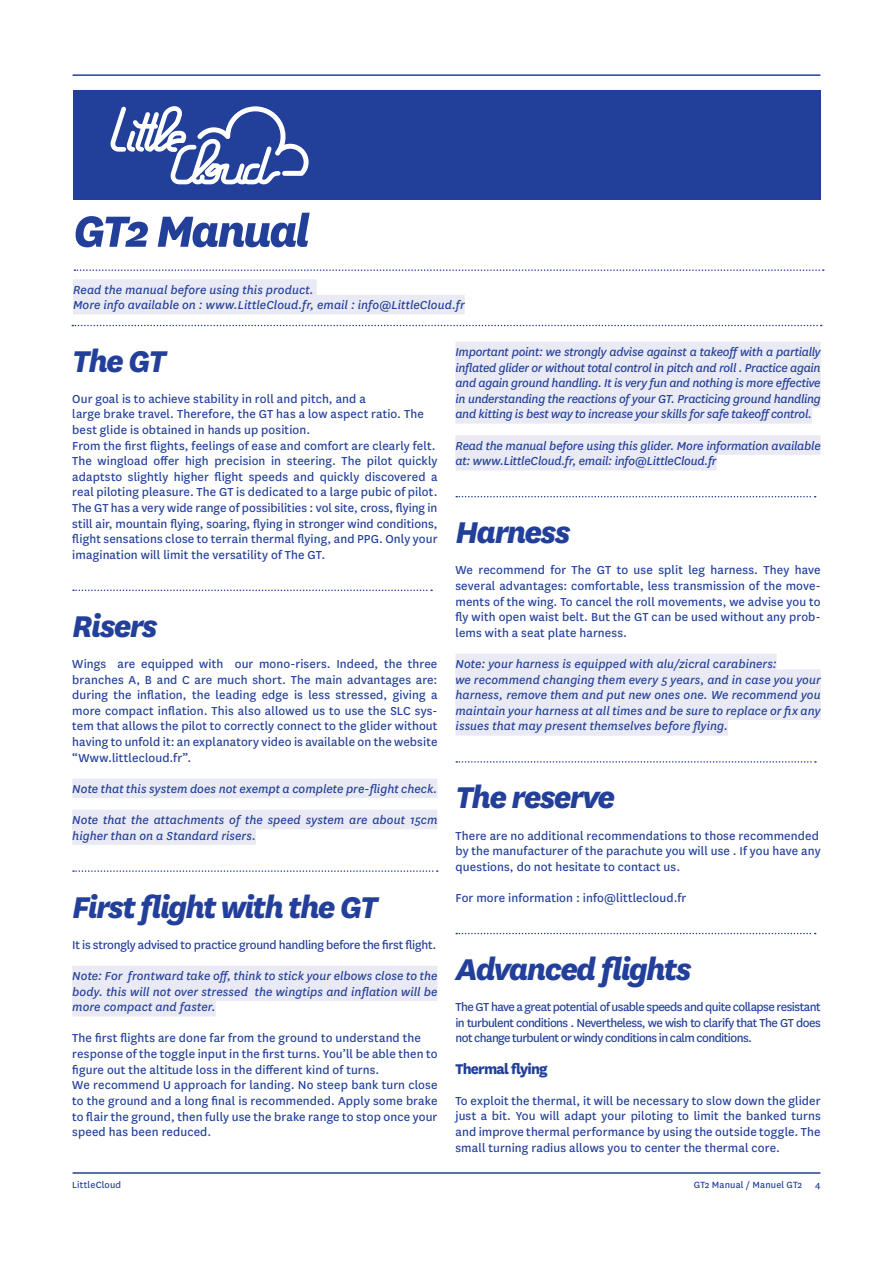
<style>
.page{position:relative;width:893px;height:1263px;background:#fff}
.page>*{position:absolute;margin:0;border:0;box-sizing:border-box;transform-origin:0 0}
.t1{font:italic 800 51px "National";letter-spacing:-.06em;color:#223f99}
.t2{font:italic 800 35.1px "National";letter-spacing:-.055em;color:#223f99}
.t3{font:800 16.5px "National";letter-spacing:-.05em;color:#223f99}
.t4{font:13.5px/15.6px "National";letter-spacing:.005em;color:#223f99;text-align:justify}
.t5{font:italic 13.5px/15.6px "National";letter-spacing:.005em;color:#223f99}
.t6{font:italic 13.5px/15.6px "National";letter-spacing:-.015em;color:#223f99}
.t7{font:13.5px "National";letter-spacing:-.02em;color:#223f99}
.t8{font:10.5px "National";letter-spacing:.015em;color:#223f99}
</style>
<div class="page">
<div style="left:72px;top:778px;width:365px;height:20px;background:#e9eaf3"></div>
<div style="left:72px;top:810px;width:365px;height:19px;background:#e9eaf3"></div>
<div style="left:72px;top:825px;width:184px;height:20px;background:#e9eaf3"></div>
<div style="left:72px;top:966px;width:365px;height:19px;background:#e9eaf3"></div>
<div style="left:72px;top:981px;width:365px;height:20px;background:#e9eaf3"></div>
<div style="left:72px;top:997px;width:144px;height:19px;background:#e9eaf3"></div>
<svg style="left:73px;top:589px;width:359px;height:2px"></svg>
<svg style="left:73px;top:870px;width:365px;height:2px"></svg>
<div style="left:455px;top:342px;width:366px;height:19px;background:#e9eaf3"></div>
<div style="left:455px;top:357px;width:366px;height:20px;background:#e9eaf3"></div>
<div style="left:455px;top:373px;width:366px;height:19px;background:#e9eaf3"></div>
<div style="left:455px;top:388px;width:366px;height:20px;background:#e9eaf3"></div>
<div style="left:455px;top:404px;width:357px;height:20px;background:#e9eaf3"></div>
<div style="left:455px;top:435px;width:366px;height:20px;background:#e9eaf3"></div>
<div style="left:455px;top:451px;width:262px;height:19px;background:#e9eaf3"></div>
<div style="left:455px;top:654px;width:322px;height:19px;background:#e9eaf3"></div>
<div style="left:455px;top:669px;width:366px;height:20px;background:#e9eaf3"></div>
<div style="left:455px;top:685px;width:366px;height:19px;background:#e9eaf3"></div>
<div style="left:455px;top:700px;width:366px;height:20px;background:#e9eaf3"></div>
<div style="left:455px;top:716px;width:273px;height:20px;background:#e9eaf3"></div>
<svg style="left:456px;top:496px;width:360px;height:1px"></svg>
<svg style="left:456px;top:761px;width:360px;height:2px"></svg>
<svg style="left:456px;top:933px;width:360px;height:1px"></svg>
<div style="left:73px;top:91px;width:748px;height:109px;background:#223f99"></div>
<svg style="left:111px;top:106px;width:198px;height:78px"></svg>
<div style="left:73px;top:279px;width:244px;height:20px;background:#e9eaf3"></div>
<div style="left:73px;top:295px;width:392px;height:19px;background:#e9eaf3"></div>
<svg style="left:72px;top:325px;width:750px;height:1px"></svg>
<svg style="left:74px;top:269px;width:750px;height:2px"></svg>
<hr style="left:73px;top:1172px;width:747px;height:2px;background:#223f99">
<hr style="left:73px;top:74px;width:747px;height:2px;background:#223f99">
<h1 class="t1" style="left:73px;top:195px;width:239px">GT2 Manual</h1>
<p class="t5" style="left:73px;top:281px;width:393px">Read the manual before using this product.<br>More info available on : www.LittleCloud.fr, email : info@LittleCloud.fr</p>
<h2 class="t2" style="left:72px;top:336px;width:95px">The GT</h2>
<p class="t4" style="left:72px;top:390px;width:367px;text-align:left">Our goal is to achieve stability in roll and pitch, and a<br>large brake travel. Therefore, the GT has a low aspect ratio. The best glide is obtained in hands up position.<br>From the first flights, feelings of ease and comfort are clearly felt.<br>The wingload offer high precision in steering. The pilot quickly adaptsto slightly higher flight speeds and quickly discovered a real piloting pleasure. The GT is dedicated to a large pubic of pilot.<br>The GT has a very wide range of possibilities : vol site, cross, flying in still air, mountain flying, soaring, flying in stronger wind conditions, flight sensations close to terrain thermal flying, and PPG. Only your imagination will limit the versatility of The GT.</p>
<h2 class="t2" style="left:72px;top:601px;width:87px">Risers</h2>
<p class="t4" style="left:72px;top:655px;width:367px">Wings are equipped with our mono-risers. Indeed, the three branches A, B and C are much short. The main advantages are: during the inflation, the leading edge is less stressed, giving a more compact inflation. This also allowed us to use the SLC sys&shy;tem that allows the pilot to correctly connect to the glider without having to unfold it: an explanatory video is available on the website “Www.littlecloud.fr”.</p>
<p class="t5" style="left:72px;top:780px;width:367px">Note that this system does not exempt a complete pre-flight check.</p>
<p class="t5" style="left:72px;top:812px;width:367px">Note that the attachments of the speed system are about 15cm higher than on a Standard risers.</p>
<h2 class="t2" style="left:72px;top:882px;width:307px">First flight with the GT</h2>
<p class="t7" style="left:72px;top:936px;width:365px">It is strongly advised to practice ground handling before the first flight.</p>
<p class="t5" style="left:72px;top:967px;width:367px;text-align:justify">Note: For frontward take off, think to stick your elbows close to the body. this will not over stressed the wingtips and inflation will be more compact and faster.</p>
<p class="t4" style="left:72px;top:1030px;width:367px;text-align:left">The first flights are done far from the ground to understand the response of the toggle input in the first turns. You’ll be able then to figure out the altitude loss in the different kind of turns.<br>We recommend U approach for landing. No steep bank turn close to the ground and a long final is recommended. Apply some brake to flair the ground, then fully use the brake range to stop once your speed has been reduced.</p>
<p class="t5" style="left:455px;top:343px;width:367px;text-align:justify">Important point: we strongly advise against a takeoff with a partially inflated glider or without total control in pitch and roll . Practice again and again ground handling. It is very fun and nothing is more effective in understanding the reactions of your GT. Practicing ground handling and kitting is best way to increase your skills for safe takeoff control.</p>
<p class="t6" style="left:455px;top:437px;width:367px">Read the manual before using this glider. More information available at: www.LittleCloud.fr, email: info@LittleCloud.fr</p>
<h2 class="t2" style="left:455px;top:508px;width:116px">Harness</h2>
<p class="t4" style="left:455px;top:562px;width:367px">We recommend for The GT to use split leg harness. They have several advantages: comfortable, less transmission of the move&shy;ments of the wing. To cancel the roll movements, we advise you to fly with open waist belt. But the GT can be used without any prob&shy;lems with a seat plate harness.</p>
<p class="t5" style="left:455px;top:656px;width:367px">Note: your harness is equipped with alu/zicral carabiners:<br>we recommend changing them every 5 years, and in case you your harness, remove them and put new ones one. We recommend you maintain your harness at all times and be sure to replace or fix any issues that may present themselves before flying.</p>
<h2 class="t2" style="left:455px;top:773px;width:161px">The reserve</h2>
<p class="t4" style="left:455px;top:827px;width:367px;text-align:left">There are no additional recommendations to those recommended by the manufacturer of the parachute you will use . If you have any questions, do not hesitate to contact us.</p>
<p class="t4" style="left:455px;top:889px;width:232px">For more information : info@littlecloud.fr</p>
<h2 class="t2" style="left:455px;top:944px;width:237px">Advanced flights</h2>
<p class="t4" style="left:455px;top:999px;width:367px">The GT have a great potential of usable speeds and quite collapse resistant in turbulent conditions . Nevertheless, we wish to clarify that The GT does not change turbulent or windy conditions in calm conditions.</p>
<p class="t3" style="left:455px;top:1057px;width:94px">Thermal flying</p>
<p class="t4" style="left:455px;top:1092px;width:367px">To exploit the thermal, it will be necessary to slow down the glider just a bit. You will adapt your piloting to limit the banked turns and improve thermal performance by using the outside toggle. The small turning radius allows you to center the thermal core.</p>
<p class="t8" style="left:72px;top:1178px;width:50px">LittleCloud</p>
<p class="t8" style="left:694px;top:1178px;width:128px">GT2 Manual / Manuel GT2 4</p>
</div>
